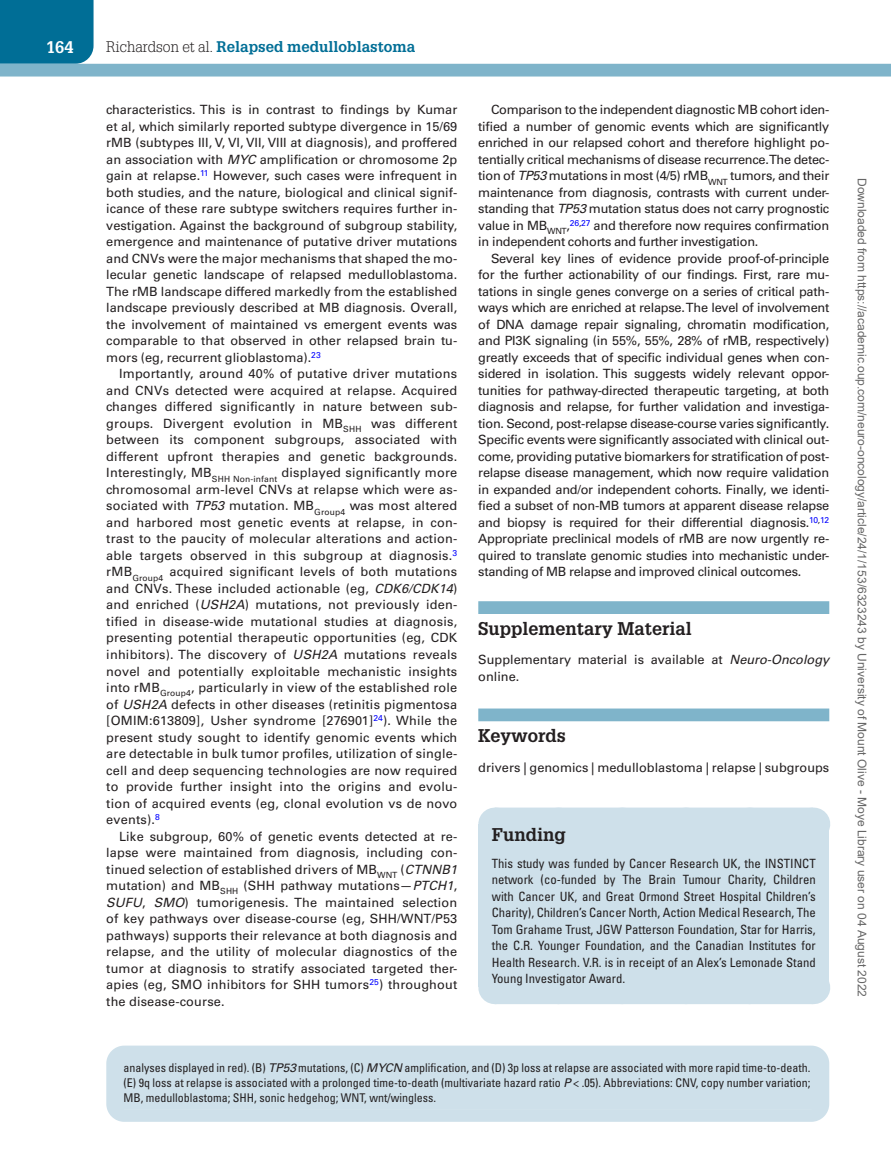
<style>
.page{position:relative;width:891px;height:1175px;background:#fff}
.page>*{position:absolute;margin:0;border:0;box-sizing:border-box;transform-origin:0 0}
.t1{font:700 18px "Glypha LT Std";color:#231f20}
.t2{font:700 16.5px "Glypha LT Std";color:#fff}
.t3{font:700 15px "Glypha LT Std";color:#006e96}
.t4{font:12.75px/16.5px "Univers LT Std";color:#231f20;text-align:justify}
.t5{font:condensed 12.75px/16.5px "Univers LT Std";color:#231f20;text-align:justify}
.t6{font:condensed 12px/15px "Univers LT Std";color:#231f20;text-align:justify}
.t7{font:12px "Arial";color:#666}
.s1{font-weight:300;color:#231f20}
.s2{font-style:italic}
.s3{font-style:italic;font-stretch:normal}
</style>
<div class="page">
<div style="left:0;top:0;width:94px;height:64px;background:#006e96"></div>
<div style="left:0;top:64px;width:891px;height:12px;background:#7fb4ca"></div>
<div style="left:478px;top:601px;width:351px;height:13px;background:#7fb4ca"></div>
<div style="left:478px;top:708px;width:351px;height:13px;background:#7fb4ca"></div>
<div style="left:478px;top:824px;width:351px;height:33px;background:#cee0ea"></div>
<div style="left:495px;top:807px;width:318px;height:33px;background:#cee0ea"></div>
<svg style="left:558px;top:807px;width:223px;height:1px"></svg>
<hr style="left:813px;top:807px;width:1px;height:33px;background:#cee0ea">
<div style="left:478px;top:855px;width:351px;height:131px;background:#cee0ea"></div>
<div style="left:495px;top:971px;width:318px;height:33px;background:#cee0ea"></div>
<hr style="left:813px;top:971px;width:1px;height:33px;background:#cee0ea">
<div style="left:115px;top:1050px;width:706px;height:59px;background:#cee0ea"></div>
<div style="left:106px;top:1045px;width:723px;height:76px;border:13px solid #cee0ea;border-radius:12px"></div>
<p class="t2" style="left:46px;top:37px;width:29px">164</p>
<p class="t3" style="left:106px;top:37px;width:310px"><span class="s1">Richardson et al.</span> Relapsed medulloblastoma</p>
<p class="t4" style="left:106px;top:102px;width:353px">characteristics. This is in contrast to findings by Kumar et al, which similarly reported subtype divergence in 15/69 rMB (subtypes III, V, VI, VII, VIII at diagnosis), and proffered an association with <span class="s2">MYC</span> amplification or chromosome 2p gain at relapse.<sup>11</sup> However, such cases were infrequent in both studies, and the nature, biological and clinical signif&shy;icance of these rare subtype switchers requires further in&shy;vestigation. Against the background of subgroup stability, emergence and maintenance of putative driver mutations and CNVs were the major mechanisms that shaped the mo&shy;lecular genetic landscape of relapsed medulloblastoma.<br>The rMB landscape differed markedly from the established landscape previously described at MB diagnosis. Overall, the involvement of maintained vs emergent events was comparable to that observed in other relapsed brain tu&shy;mors (eg, recurrent glioblastoma).<sup>23</sup></p>
<p class="t4" style="left:106px;top:366px;width:353px;text-indent:13px">Importantly, around 40% of putative driver mutations and CNVs detected were acquired at relapse. Acquired changes differed significantly in nature between sub&shy;groups. Divergent evolution in MB<sub>SHH</sub> was different between its component subgroups, associated with different upfront therapies and genetic backgrounds.<br>Interestingly, MB<sub>SHH</sub> <sub>Non-infant</sub> displayed significantly more chromosomal arm-level CNVs at relapse which were as&shy;sociated with <span class="s2">TP53</span> mutation. MB<sub>Group4</sub> was most altered and harbored most genetic events at relapse, in con&shy;trast to the paucity of molecular alterations and action&shy;able targets observed in this subgroup at diagnosis.<sup>3 </sup>rMB<sub>Group4</sub> acquired significant levels of both mutations and CNVs. These included actionable (eg, <span class="s2">CDK6/CDK14</span>) and enriched (<span class="s2">USH2A</span>) mutations, not previously iden&shy;tified in disease-wide mutational studies at diagnosis, presenting potential therapeutic opportunities (eg, CDK inhibitors). The discovery of <span class="s2">USH2A</span> mutations reveals novel and potentially exploitable mechanistic insights into rMB<sub>Group4</sub>, particularly in view of the established role of <span class="s2">USH2A</span> defects in other diseases (retinitis pigmentosa [OMIM:613809], Usher syndrome [276901]<sup>24</sup>). While the present study sought to identify genomic events which are detectable in bulk tumor profiles, utilization of single&shy;cell and deep sequencing technologies are now required to provide further insight into the origins and evolu&shy;tion of acquired events (eg, clonal evolution vs de novo events).<sup>8</sup></p>
<p class="t4" style="left:106px;top:828px;width:353px;text-indent:13px">Like subgroup, 60% of genetic events detected at re&shy;lapse were maintained from diagnosis, including con&shy;tinued selection of established drivers of MB<sub>WNT</sub> (<span class="s2">CTNNB1 </span>mutation) and MB<sub>SHH</sub> (SHH pathway mutations—<span class="s2">PTCH1</span>, <span class="s2">SUFU</span>, <span class="s2">SMO</span>) tumorigenesis. The maintained selection of key pathways over disease-course (eg, SHH/WNT/P53 pathways) supports their relevance at both diagnosis and relapse, and the utility of molecular diagnostics of the tumor at diagnosis to stratify associated targeted ther&shy;apies (eg, SMO inhibitors for SHH tumors<sup>25</sup>) throughout the disease-course.</p>
<p class="t4" style="left:478px;top:102px;width:353px;text-indent:13px">Comparison to the independent diagnostic MB cohort iden&shy;tified a number of genomic events which are significantly enriched in our relapsed cohort and therefore highlight po&shy;tentially critical mechanisms of disease recurrence. The detec&shy;tion of <span class="s2">TP53</span> mutations in most (4/5) rMB<sub>WNT</sub> tumors, and their maintenance from diagnosis, contrasts with current under&shy;standing that <span class="s2">TP53</span> mutation status does not carry prognostic value in MB<sub>WNT</sub>,<sup>26</sup><sup>,</sup><sup>27</sup> and therefore now requires confirmation in independent cohorts and further investigation.</p>
<p class="t4" style="left:478px;top:250px;width:353px;text-indent:13px">Several key lines of evidence provide proof-of-principle for the further actionability of our findings. First, rare mu&shy;tations in single genes converge on a series of critical path&shy;ways which are enriched at relapse. The level of involvement of DNA damage repair signaling, chromatin modification, and PI3K signaling (in 55%, 55%, 28% of rMB, respectively) greatly exceeds that of specific individual genes when con&shy;sidered in isolation. This suggests widely relevant oppor&shy;tunities for pathway-directed therapeutic targeting, at both diagnosis and relapse, for further validation and investiga&shy;tion. Second, post-relapse disease-course varies significantly.<br>Specific events were significantly associated with clinical out&shy;come, providing putative biomarkers for stratification of post&shy;relapse disease management, which now require validation in expanded and/or independent cohorts. Finally, we identi&shy;fied a subset of non-MB tumors at apparent disease relapse and biopsy is required for their differential diagnosis.<sup>10</sup><sup>,</sup><sup>12<br></sup>Appropriate preclinical models of rMB are now urgently re&shy;quired to translate genomic studies into mechanistic under&shy;standing of MB relapse and improved clinical outcomes.</p>
<h1 class="t1" style="left:478px;top:617px;width:215px">Supplementary Material</h1>
<p class="t4" style="left:478px;top:651px;width:353px">Supplementary material is available at <span class="s2">Neuro-Oncology </span>online.</p>
<h1 class="t1" style="left:478px;top:724px;width:89px">Keywords</h1>
<p class="t4" style="left:478px;top:759px;width:353px">drivers | genomics | medulloblastoma | relapse | subgroups</p>
<h1 class="t1" style="left:492px;top:823px;width:76px">Funding</h1>
<p class="t5" style="left:492px;top:854px;width:326px">This study was funded by Cancer Research UK, the INSTINCT network (co-funded by The Brain Tumour Charity, Children with Cancer UK, and Great Ormond Street Hospital Children’s Charity), Children’s Cancer North, Action Medical Research, The Tom Grahame Trust, JGW Patterson Foundation, Star for Harris, the C.R. Younger Foundation, and the Canadian Institutes for Health Research. V.R. is in receipt of an Alex’s Lemonade Stand Young Investigator Award.</p>
<p class="t6" style="left:124px;top:1059px;width:689px">analyses displayed in red). (B) <span class="s3">TP53</span> mutations, (C) <span class="s3">MYCN</span> amplification, and (D) 3p loss at relapse are associated with more rapid time-to-death. (E) 9q loss at relapse is associated with a prolonged time-to-death (multivariate hazard ratio <span class="s3">P</span> &lt; .05). Abbreviations: CNV, copy number variation; MB, medulloblastoma; SHH, sonic hedgehog; WNT, wnt/wingless.</p>
<p class="t7" style="left:866px;top:178px;width:820px;rotate:90deg">Downloaded from https://academic.oup.com/neuro-oncology/article/24/1/153/6323243 by University of Mount Olive - Moye Library user on 04 August 2022</p>
</div>
